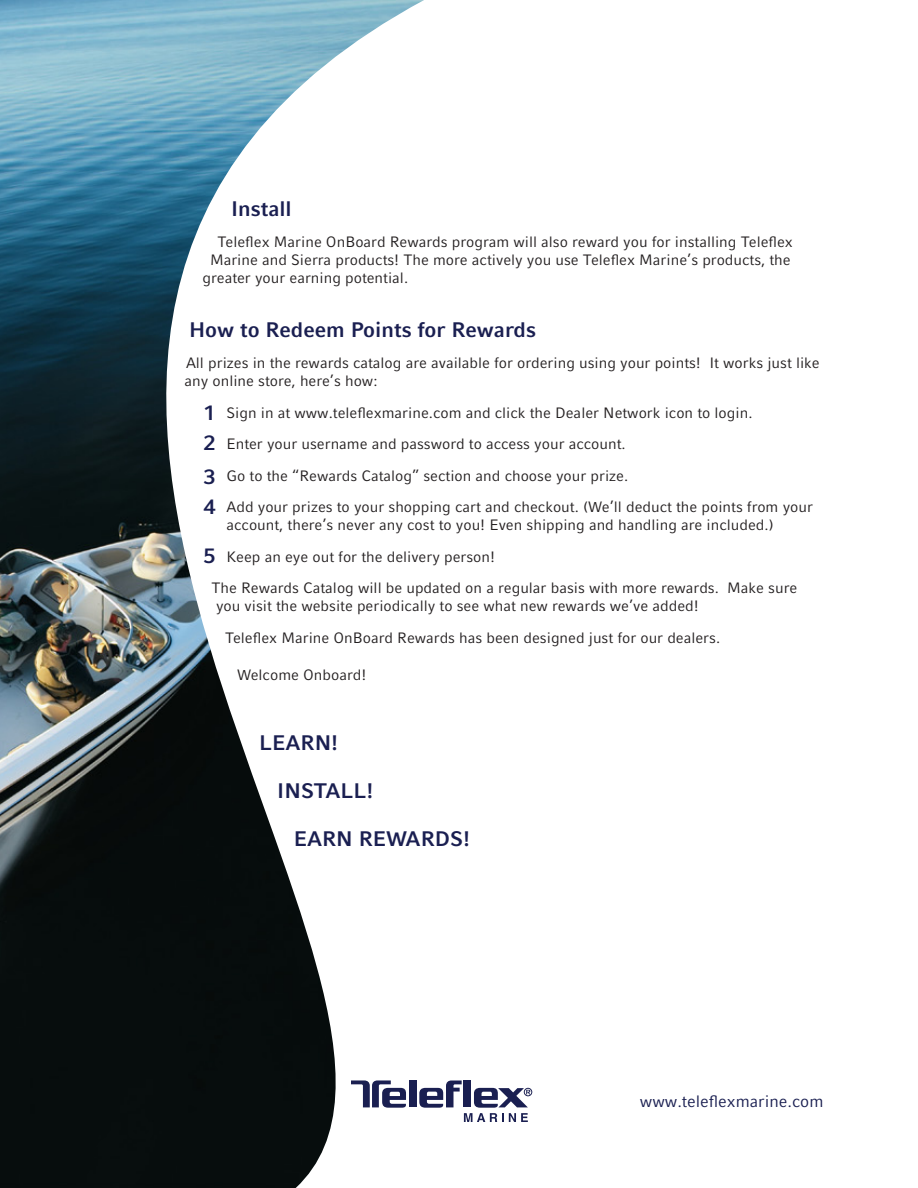
<style>
.page{position:relative;width:918px;height:1188px;background:#fff}
.page>*{position:absolute;margin:0;border:0;box-sizing:border-box;transform-origin:0 0}
.Body_1{font:700 21px "Compatil Fact LT Pro";color:#1a1f51}
.t1{font:16.5px "Compatil Fact LT Pro";color:#1a1f51}
.Body_1-2{font:15px/18px "Compatil Fact LT Pro";color:#231f20}
</style>
<div class="page">
<img style="left:0;top:0;width:424px;height:1188px">
<div style="left:464px;top:1080px;width:7px;height:27px;background:#1a1f51"></div>
<div style="left:409px;top:1080px;width:7px;height:27px;background:#1a1f51"></div>
<svg style="left:419px;top:1081px;width:113px;height:41px"></svg>
<svg style="left:351px;top:1080px;width:55px;height:28px"></svg>
<p class="Body_1" style="left:231px;top:196px;width:62px">Install</p>
<p class="Body_1-2" style="left:218px;top:233px;width:577px">Teleflex Marine OnBoard Rewards program will also reward you for installing Teleflex</p>
<p class="Body_1-2" style="left:210px;top:251px;width:582px">Marine and Sierra products! The more actively you use Teleflex Marine’s products, the</p>
<p class="Body_1-2" style="left:202px;top:269px;width:207px">greater your earning potential.</p>
<p class="Body_1" style="left:189px;top:317px;width:349px">How to Redeem Points for Rewards</p>
<p class="Body_1-2" style="left:184px;top:354px;width:637px">All prizes in the rewards catalog are available for ordering using your points! It works just like any online store, here’s how:</p>
<p class="Body_1-2" style="left:226px;top:403px;width:528px">Sign in at www.teleflexmarine.com and click the Dealer Network icon to login.</p>
<p class="Body_1-2" style="left:226px;top:435px;width:401px">Enter your username and password to access your account.</p>
<p class="Body_1-2" style="left:226px;top:466px;width:403px">Go to the “Rewards Catalog” section and choose your prize.</p>
<p class="Body_1-2" style="left:226px;top:498px;width:588px">Add your prizes to your shopping cart and checkout. (We’ll deduct the points from your account, there’s never any cost to you! Even shipping and handling are included.)</p>
<p class="Body_1-2" style="left:226px;top:547px;width:270px">Keep an eye out for the delivery person!</p>
<p class="Body_1-2" style="left:216px;top:579px;width:583px;text-indent:-4px">The Rewards Catalog will be updated on a regular basis with more rewards. Make sure you visit the website periodically to see what new rewards we’ve added!</p>
<p class="Body_1-2" style="left:225px;top:628px;width:497px">Teleflex Marine OnBoard Rewards has been designed just for our dealers.</p>
<p class="Body_1-2" style="left:237px;top:666px;width:131px">Welcome Onboard!</p>
<p class="Body_1" style="left:204px;top:400px;width:13px">1</p>
<p class="Body_1" style="left:204px;top:431px;width:13px">2</p>
<p class="Body_1" style="left:204px;top:464px;width:13px">3</p>
<p class="Body_1" style="left:204px;top:494px;width:13px">4</p>
<p class="Body_1" style="left:204px;top:543px;width:13px">5</p>
<p class="Body_1" style="left:259px;top:730px;width:81px">LEARN!</p>
<p class="Body_1" style="left:277px;top:778px;width:98px">INSTALL!</p>
<p class="Body_1" style="left:294px;top:826px;width:178px">EARN REWARDS!</p>
<p class="t1" style="left:640px;top:1092px;width:185px">www.teleflexmarine.com</p>
</div>
